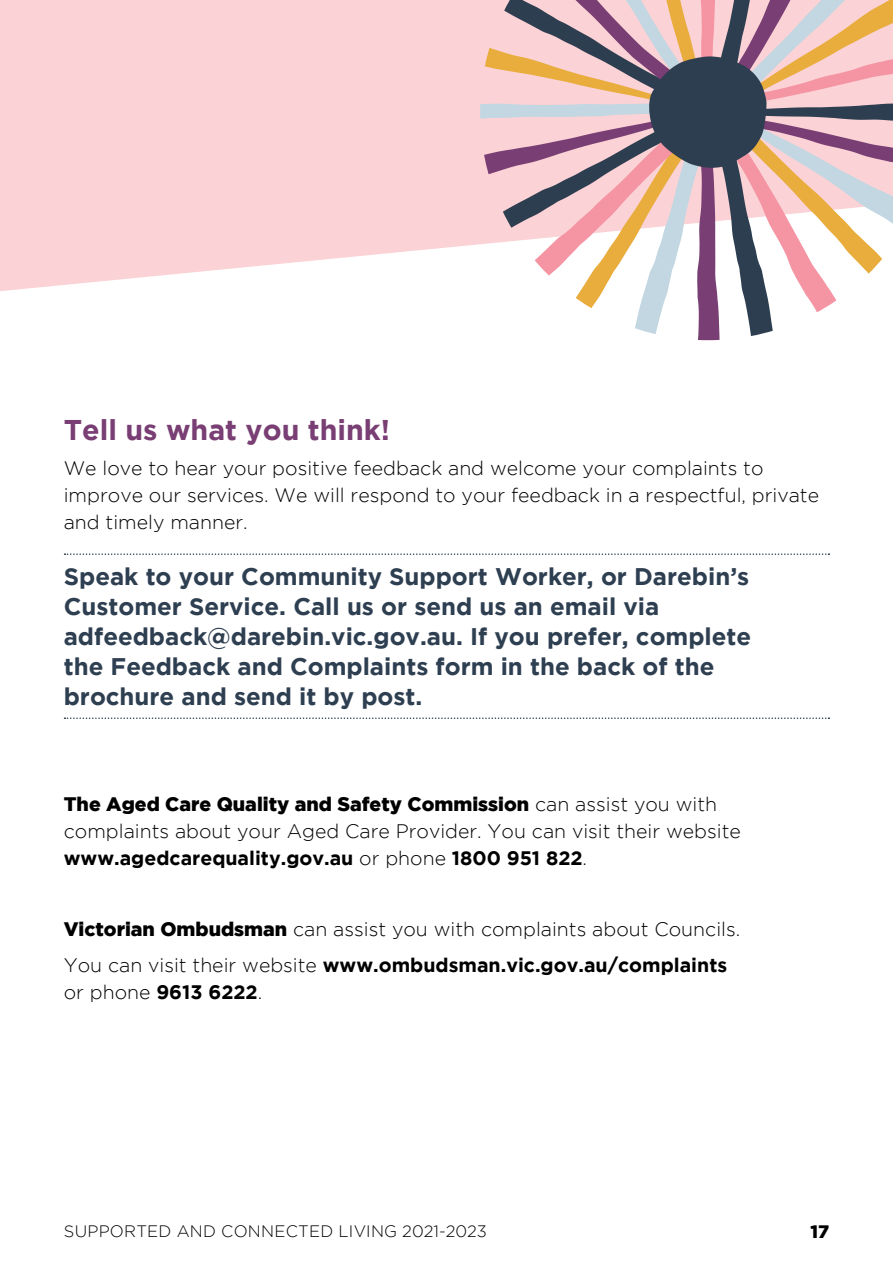
<style>
.page{position:relative;width:893px;height:1263px;background:#fff}
.page>*{position:absolute;margin:0;border:0;box-sizing:border-box;transform-origin:0 0}
.t1{font:700 28.5px "Gotham";color:#793e73}
.t2{font:700 24px/30px "Gotham";color:#2e3f51}
.t3{font:300 19.5px/27px "Gotham";color:#000}
.t4{font:900 18px "Gotham";color:#000}
.t5{font:300 16.5px "Gotham";letter-spacing:.015em;color:#000}
.s1{font-weight:900}
.s2{font-weight:700}
</style>
<div class="page">
<svg style="left:65px;top:553px;width:764px;height:2px"></svg>
<svg style="left:65px;top:717px;width:764px;height:2px"></svg>
<svg style="left:0;top:0;width:480px;height:291px;background:#fbd5d8"></svg>
<svg style="left:480px;top:0;width:413px;height:340px"></svg>
<h1 class="t1" style="left:64px;top:413px;width:328px">Tell us what you think!</h1>
<p class="t3" style="left:64px;top:455px;width:757px">We love to hear your positive feedback and welcome your complaints to improve our services. We will respond to your feedback in a respectful, private and timely manner.</p>
<p class="t2" style="left:64px;top:561px;width:689px">Speak to your Community Support Worker, or Darebin’s Customer Service. Call us or send us an email via adfeedback@darebin.vic.gov.au. If you prefer, complete the Feedback and Complaints form in the back of the brochure and send it by post.</p>
<p class="t3" style="left:64px;top:791px;width:679px"><span class="s1">The Aged Care Quality and Safety Commission</span> can assist you with complaints about your Aged Care Provider. You can visit their website <span class="s2">www.agedcarequality.gov.au</span> or phone <span class="s2">1800 951 822</span>.</p>
<p class="t3" style="left:64px;top:911px;width:678px;line-height:35.5px"><span class="s1">Victorian Ombudsman</span> can assist you with complaints about Councils.<br>You can visit their website <span class="s2">www.ombudsman.vic.gov.au/complaints</span></p>
<p class="t3" style="left:64px;top:978px;width:200px">or phone <span class="s2">9613 6222</span>.</p>
<p class="t5" style="left:64px;top:1222px;width:425px">SUPPORTED AND CONNECTED LIVING 2021-2023</p>
<p class="t4" style="left:810px;top:1221px;width:20px">17</p>
</div>
